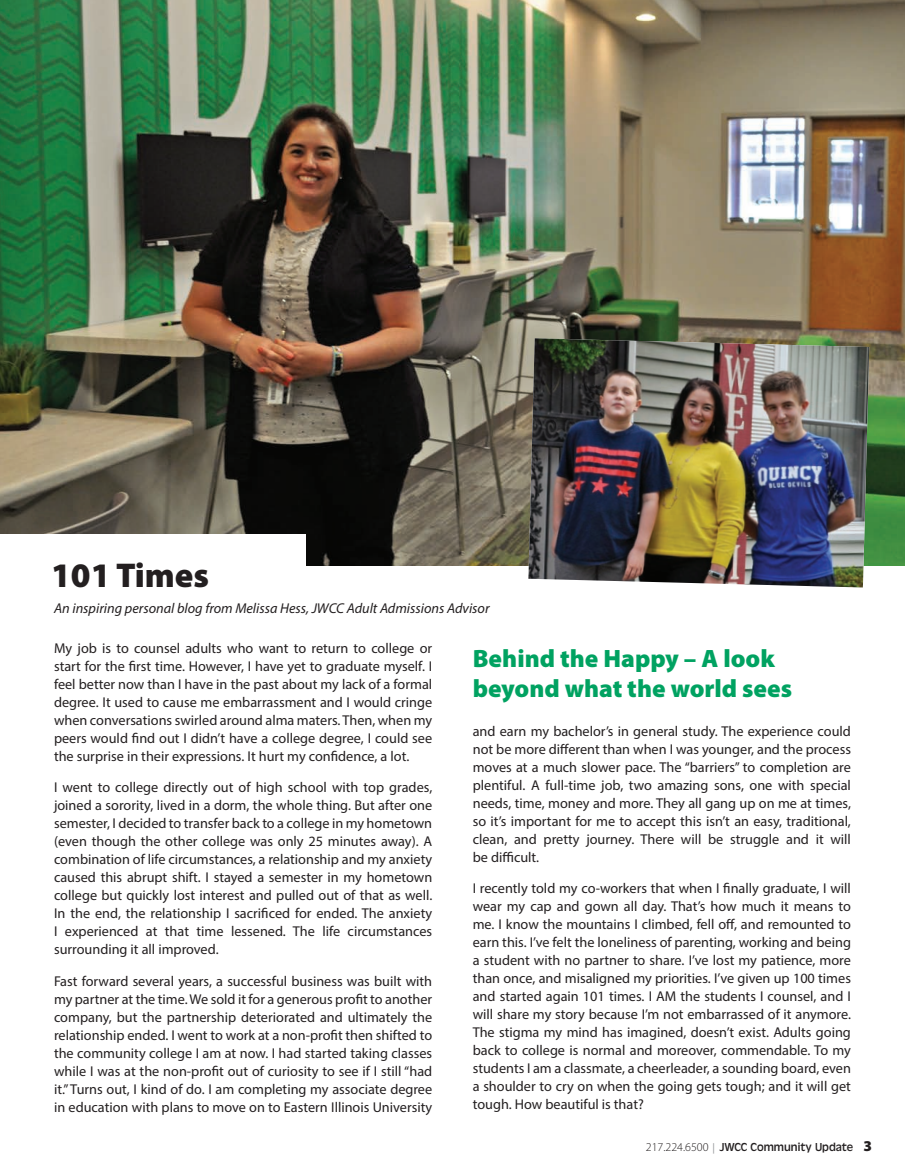
<style>
.page{position:relative;width:905px;height:1175px;background:#fff}
.page>*{position:absolute;margin:0;border:0;box-sizing:border-box;transform-origin:0 0}
.t1{font:900 34.5px "Myriad Pro";color:#231f20}
.t2{font:900 25.2px/30.2px "Myriad Pro";color:#00a261}
.Body_Text-_9_5pt{font:14.25px/18px "Myriad Pro";color:#231f20;text-align:justify}
.Body_Text-_9_5pt-2{font:italic 14.25px "Myriad Pro";color:#231f20}
.t3{font:12px "Antique Oli";color:#231f20}
.s1{font-family:"Myriad Pro";font-weight:300}
.s2{font-family:"Trajan Pro 3";font-weight:700;font-size:10.5px;color:#939598}
.s3{font-family:"Myriad Pro";font-weight:900;font-size:15px}
</style>
<div class="page">
<img style="left:0;top:0;width:904px;height:566px">
<div style="left:0;top:534px;width:306px;height:53px;background:#fff"></div>
<img style="left:528px;top:338px;width:341px;height:249px">
<p class="t1" style="left:51px;top:552px;width:159px">101 Times</p>
<p class="Body_Text-_9_5pt-2" style="left:54px;top:599px;width:437px">An inspiring personal blog from Melissa Hess, JWCC Adult Admissions Advisor</p>
<p class="Body_Text-_9_5pt" style="left:54px;top:639px;width:380px">My job is to counsel adults who want to return to college or start for the first time. However, I have yet to graduate myself. I feel better now than I have in the past about my lack of a formal degree. It used to cause me embarrassment and I would cringe when conversations swirled around alma maters. Then, when my peers would find out I didn’t have a college degree, I could see the surprise in their expressions. It hurt my confidence, a lot.</p>
<p class="Body_Text-_9_5pt" style="left:54px;top:778px;width:380px">I went to college directly out of high school with top grades, joined a sorority, lived in a dorm, the whole thing. But after one semester, I decided to transfer back to a college in my hometown (even though the other college was only 25 minutes away). A combination of life circumstances, a relationship and my anxiety caused this abrupt shift. I stayed a semester in my hometown college but quickly lost interest and pulled out of that as well.<br>In the end, the relationship I sacrificed for ended. The anxiety I experienced at that time lessened. The life circumstances surrounding it all improved.</p>
<p class="Body_Text-_9_5pt" style="left:54px;top:972px;width:380px">Fast forward several years, a successful business was built with my partner at the time. We sold it for a generous profit to another company, but the partnership deteriorated and ultimately the relationship ended. I went to work at a non-profit then shifted to the community college I am at now. I had started taking classes while I was at the non-profit out of curiosity to see if I still “had it.” Turns out, I kind of do. I am completing my associate degree in education with plans to move on to Eastern Illinois University</p>
<p class="t2" style="left:472px;top:642px;width:321px">Behind the Happy – A look beyond what the world sees</p>
<p class="Body_Text-_9_5pt" style="left:472px;top:721px;width:380px">and earn my bachelor’s in general study. The experience could not be more different than when I was younger, and the process moves at a much slower pace. The “barriers” to completion are plentiful. A full-time job, two amazing sons, one with special needs, time, money and more. They all gang up on me at times, so it’s important for me to accept this isn’t an easy, traditional, clean, and pretty journey. There will be struggle and it will be difficult.</p>
<p class="Body_Text-_9_5pt" style="left:472px;top:879px;width:380px">I recently told my co-workers that when I finally graduate, I will wear my cap and gown all day. That’s how much it means to me. I know the mountains I climbed, fell off, and remounted to earn this. I’ve felt the loneliness of parenting, working and being a student with no partner to share. I’ve lost my patience, more than once, and misaligned my priorities. I’ve given up 100 times and started again 101 times. I AM the students I counsel, and I will share my story because I’m not embarrassed of it anymore.<br>The stigma my mind has imagined, doesn’t exist. Adults going back to college is normal and moreover, commendable. To my students I am a classmate, a cheerleader, a sounding board, even a shoulder to cry on when the going gets tough; and it will get tough. How beautiful is that?</p>
<p class="t3" style="left:646px;top:1140px;width:228px"><span class="s1">217.224.6500</span> <span class="s2">|</span> JWCC Community Update <span class="s3">3</span></p>
</div>
